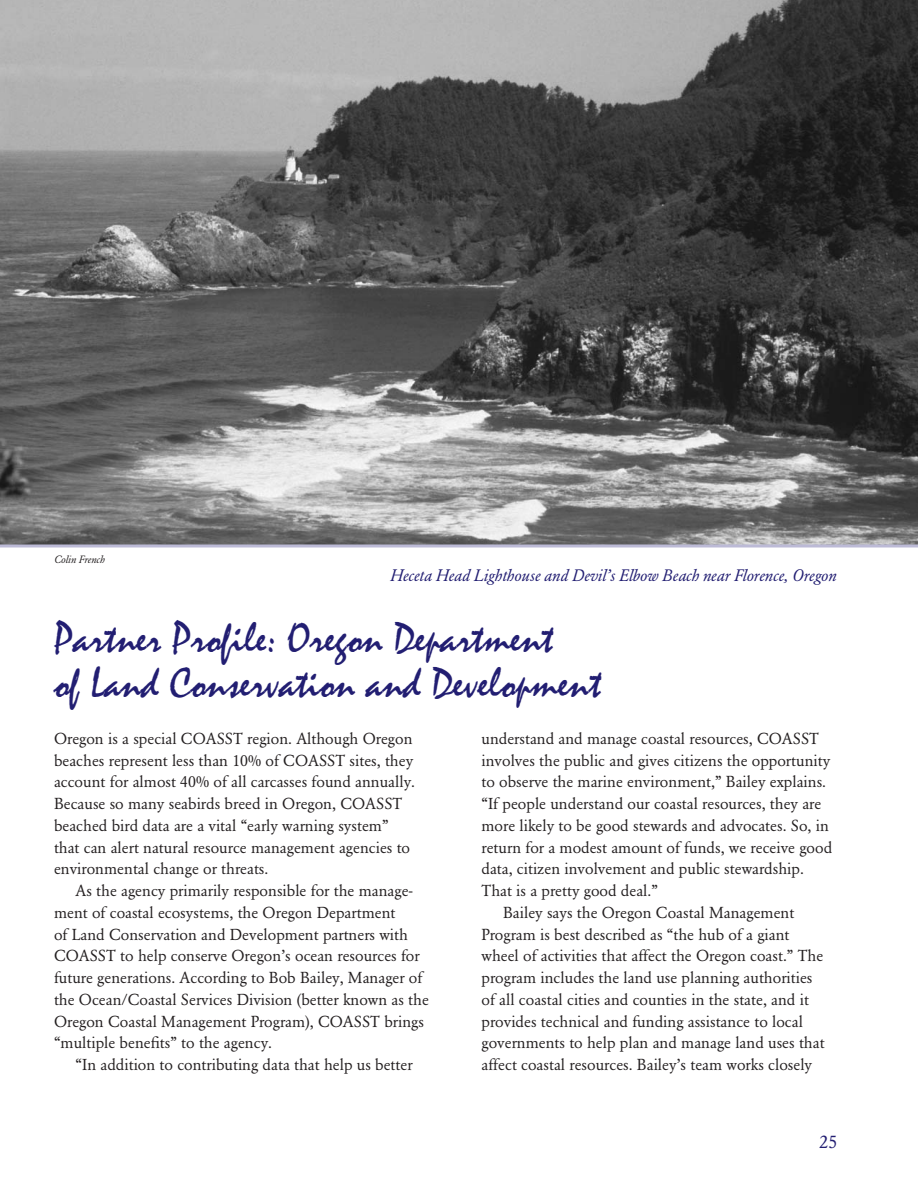
<style>
.page{position:relative;width:918px;height:1188px;background:#fff}
.page>*{position:absolute;margin:0;border:0;box-sizing:border-box;transform-origin:0 0}
.t1{font:43.65px/45px "Mistral";color:#221e72}
.t2{font:18px "Garamond BE";color:#221e72}
.t3{font:italic 16.5px "Garamond BE";color:#221e72}
.t4{font:15.75px/21.8px "Garamond BE";color:#231f20}
.t5{font:italic 10.5px "Garamond BE";color:#231f20}
</style>
<div class="page">
<img style="left:0;top:0;width:918px;height:544px">
<svg style="left:0;top:544px;width:918px;height:4px;background:#bab9ce"></svg>
<p class="t5" style="left:54px;top:555px;width:52px">Colin French</p>
<p class="t3" style="left:390px;top:569px;width:448px">Heceta Head Lighthouse and Devil’s Elbow Beach near Florence, Oregon</p>
<h1 class="t1" style="left:54px;top:619px;width:548px">Partner Profile: Oregon Department<br>of Land Conservation and Development</h1>
<p class="t4" style="left:54px;top:729px;width:363px">Oregon is a special COASST region. Although Oregon beaches represent less than 10% of COASST sites, they account for almost 40% of all carcasses found annually.<br>Because so many seabirds breed in Oregon, COASST beached bird data are a vital “early warning system” that can alert natural resource management agencies to environmental change or threats.</p>
<p class="t4" style="left:54px;top:881px;width:376px;text-indent:22px">As the agency primarily responsible for the manage&shy;ment of coastal ecosystems, the Oregon Department<br>of Land Conservation and Development partners with COASST to help conserve Oregon’s ocean resources for future generations. According to Bob Bailey, Manager of the Ocean/Coastal Services Division (better known as the Oregon Coastal Management Program), COASST brings “multiple benefits” to the agency.</p>
<p class="t4" style="left:76px;top:1055px;width:339px">“In addition to contributing data that help us better</p>
<p class="t4" style="left:482px;top:729px;width:339px">understand and manage coastal resources, COASST</p>
<p class="t4" style="left:482px;top:751px;width:350px">involves the public and gives citizens the opportunity</p>
<p class="t4" style="left:482px;top:772px;width:346px">to observe the marine environment,” Bailey explains.</p>
<p class="t4" style="left:482px;top:794px;width:341px">“If people understand our coastal resources, they are</p>
<p class="t4" style="left:482px;top:816px;width:349px">more likely to be good stewards and advocates. So, in</p>
<p class="t4" style="left:482px;top:838px;width:352px">return for a modest amount of funds, we receive good</p>
<p class="t4" style="left:482px;top:859px;width:324px">data, citizen involvement and public stewardship.</p>
<p class="t4" style="left:482px;top:881px;width:178px">That is a pretty good deal.”</p>
<p class="t4" style="left:503px;top:903px;width:293px">Bailey says the Oregon Coastal Management</p>
<p class="t4" style="left:482px;top:925px;width:310px">Program is best described as “the hub of a giant</p>
<p class="t4" style="left:482px;top:946px;width:343px">wheel of activities that affect the Oregon coast.” The</p>
<p class="t4" style="left:482px;top:968px;width:333px">program includes the land use planning authorities</p>
<p class="t4" style="left:482px;top:990px;width:329px">of all coastal cities and counties in the state, and it</p>
<p class="t4" style="left:482px;top:1012px;width:323px">provides technical and funding assistance to local</p>
<p class="t4" style="left:482px;top:1033px;width:345px">governments to help plan and manage land uses that</p>
<p class="t4" style="left:482px;top:1055px;width:332px">affect coastal resources. Bailey’s team works closely</p>
<p class="t2" style="left:819px;top:1134px;width:19px">25</p>
</div>
